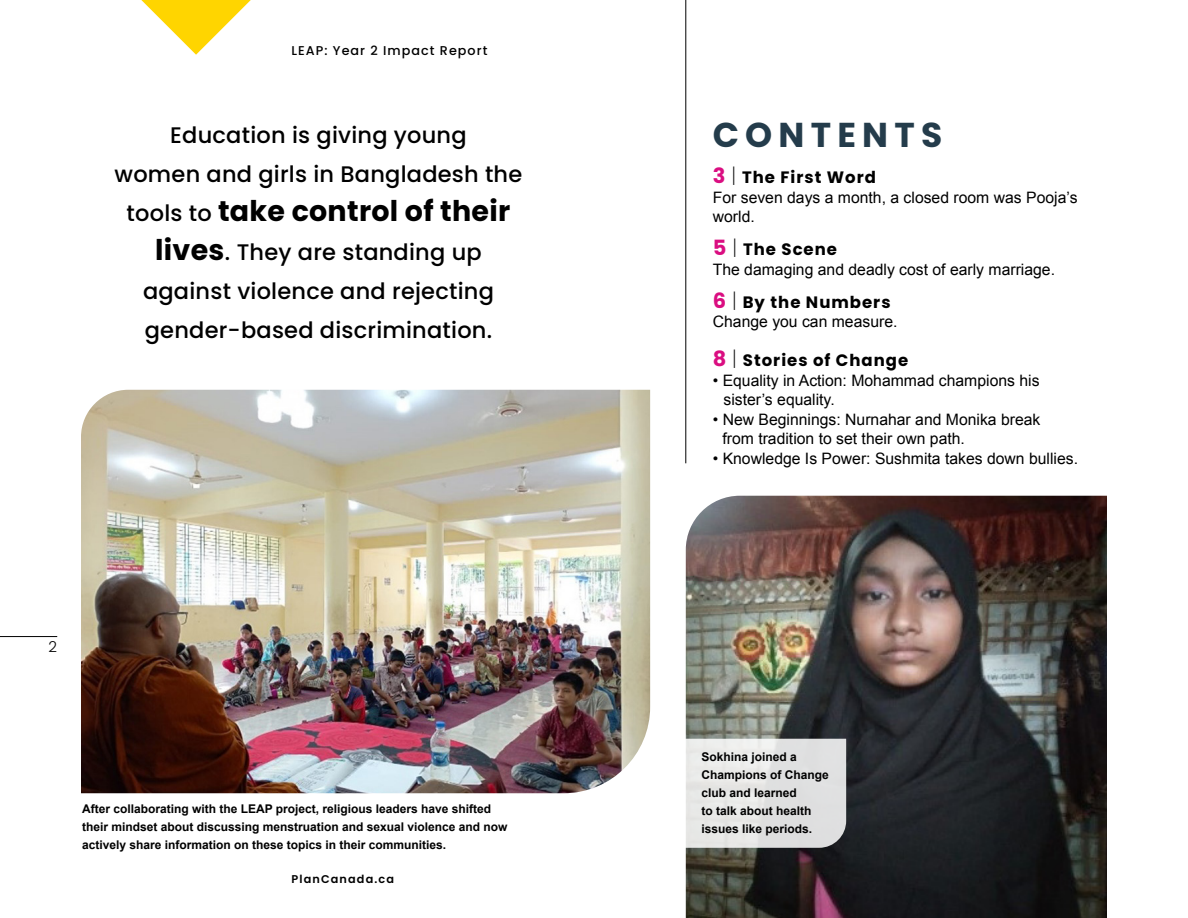
<style>
.page{position:relative;width:1188px;height:918px;background:#fff}
.page>*{position:absolute;margin:0;border:0;box-sizing:border-box;transform-origin:0 0}
.t1{font:700 34.5px "Poppins";letter-spacing:.18em;color:#243c4b}
.t2{font:700 28.5px "Poppins";letter-spacing:.01em;color:#000}
.t3{font:500 22.5px/39px "Poppins";letter-spacing:.01em;color:#000;text-align:center}
.t4{font:700 16.5px "Poppins";letter-spacing:.06em;color:#000}
.t5{font:15.75px/19.5px "Arial";color:#000}
.t6{font:300 15px "Poppins";color:#000}
.t7{font:500 12.75px "Poppins";letter-spacing:.08em;color:#000}
.t8{font:700 12px/18px "Arial";color:#000}
.t9{font:600 11.25px "Poppins";letter-spacing:.1em;color:#000}
.s1{font-weight:500;font-size:22.5px}
.s2{font-weight:700;font-size:28.5px}
.s3{font-size:21px;color:#da0e81}
.s4{font-weight:200;font-size:21px}
</style>
<div class="page">
<img style="left:81px;top:390px;width:569px;height:403px">
<img style="left:686px;top:496px;width:421px;height:422px">
<hr style="left:686px;top:0;width:1px;height:463px;background:#000">
<svg style="left:141px;top:0;width:110px;height:55px"></svg>
<svg style="left:685px;top:739px;width:161px;height:109px;background:#e2e2e2"></svg>
<hr style="left:0;top:636px;width:57px;height:1px;background:#000">
<p class="t7" style="left:292px;top:43px;width:197px">LEAP: Year 2 Impact Report</p>
<h3 class="t3" style="left:115px;top:116px;width:409px">Education is giving young<br>women and girls in Bangladesh the</h3>
<h2 class="t2" style="left:127px;top:194px;width:385px"><span class="s1">tools to</span> take control of their</h2>
<h3 class="t3" style="left:143px;top:233px;width:352px"><span class="s2">lives</span>. They are standing up against violence and rejecting gender-based discrimination.</h3>
<p class="t6" style="left:49px;top:638px;width:10px">2</p>
<p class="t8" style="left:82px;top:800px;width:427px">After collaborating with the LEAP project, religious leaders have shifted their mindset about discussing menstruation and sexual violence and now actively share information on these topics in their communities.</p>
<p class="t9" style="left:292px;top:872px;width:104px">PlanCanada.ca</p>
<h1 class="t1" style="left:713px;top:115px;width:231px">CONTENTS</h1>
<p class="t4" style="left:713px;top:168px;width:165px"><span class="s3">3</span> <span class="s4">|</span> The First Word</p>
<p class="t5" style="left:713px;top:188px;width:366px">For seven days a month, a closed room was Pooja’s world.</p>
<p class="t4" style="left:713px;top:240px;width:126px"><span class="s3">5</span> <span class="s4">|</span> The Scene</p>
<p class="t5" style="left:713px;top:260px;width:344px">The damaging and deadly cost of early marriage.</p>
<p class="t4" style="left:713px;top:292px;width:179px"><span class="s3">6</span> <span class="s4">|</span> By the Numbers</p>
<p class="t5" style="left:713px;top:312px;width:186px">Change you can measure.</p>
<p class="t4" style="left:713px;top:351px;width:197px"><span class="s3">8</span> <span class="s4">|</span> Stories of Change</p>
<p class="t5" style="left:724px;top:371px;width:318px;text-indent:-11px">• Equality in Action: Mohammad champions his sister’s equality.</p>
<p class="t5" style="left:722px;top:410px;width:319px;text-indent:-10px">• New Beginnings: Nurnahar and Monika break from tradition to set their own path.</p>
<p class="t5" style="left:713px;top:449px;width:367px">• Knowledge Is Power: Sushmita takes down bullies.</p>
<p class="t8" style="left:702px;top:748px;width:129px">Sokhina joined a<br>Champions of Change club and learned<br>to talk about health issues like periods.</p>
</div>
